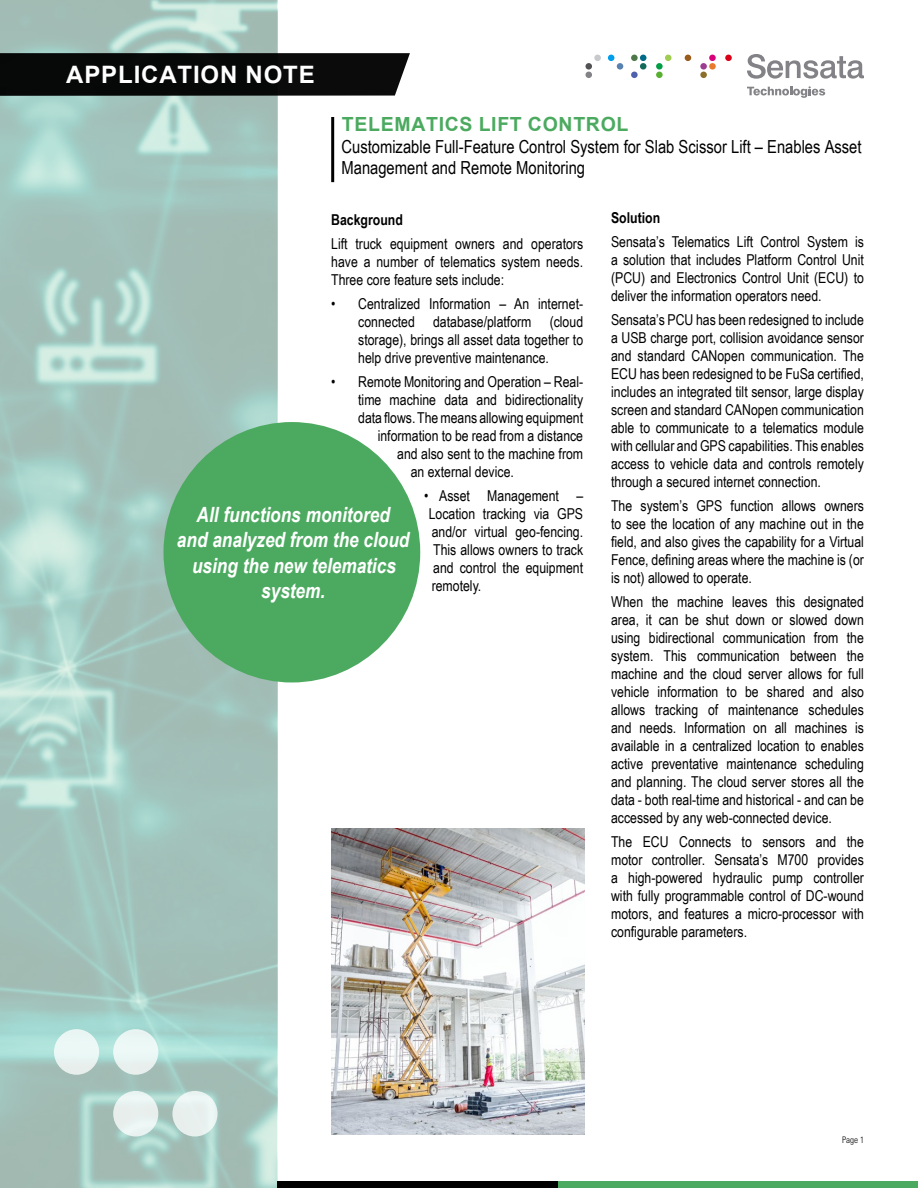
<style>
.page{position:relative;width:918px;height:1188px;background:#fff}
.page>*{position:absolute;margin:0;border:0;box-sizing:border-box;transform-origin:0 0}
.t1{font:700 24px "Arial";letter-spacing:.035em;color:#fff}
.t2{font:italic 700 21px/25.2px "Arial Narrow";color:#fff;text-align:center}
.t3{font:700 19.5px "Arial";letter-spacing:.035em;color:#4caa60}
.t4{font:18px/21.6px "Arial Narrow";color:#000}
.t5{font:15px/18px "Arial Narrow";color:#000;text-align:justify}
.t6{font:700 15px "Arial Narrow";color:#000}
.t7{font:300 condensed 9px "Univers";color:#000}
</style>
<div class="page">
<img style="left:0;top:0;width:277px;height:1188px">
<svg style="left:747px;top:54px;width:117px;height:25px"></svg>
<svg style="left:747px;top:86px;width:78px;height:12px"></svg>
<div style="left:585px;top:72px;width:7px;height:6px;background:#828287;border-radius:50%"></div>
<svg style="left:608px;top:55px;width:6px;height:6px"></svg>
<div style="left:617px;top:63px;width:6px;height:7px;background:#5982b0;border-radius:50%"></div>
<div style="left:631px;top:55px;width:7px;height:6px;background:#4f784a;border-radius:50%"></div>
<svg style="left:640px;top:55px;width:6px;height:6px"></svg>
<div style="left:640px;top:63px;width:6px;height:7px;background:#146b5c;border-radius:50%"></div>
<div style="left:631px;top:72px;width:7px;height:6px;background:#4f61ad;border-radius:50%"></div>
<svg style="left:665px;top:55px;width:6px;height:6px"></svg>
<div style="left:656px;top:63px;width:7px;height:7px;background:#009e45;border-radius:50%"></div>
<div style="left:656px;top:72px;width:7px;height:6px;background:#59b030;border-radius:50%"></div>
<div style="left:709px;top:55px;width:7px;height:6px;background:#d9007a;border-radius:50%"></div>
<div style="left:700px;top:63px;width:7px;height:7px;background:#9c3d91;border-radius:50%"></div>
<div style="left:709px;top:63px;width:7px;height:7px;background:#e87a2b;border-radius:50%"></div>
<div style="left:700px;top:72px;width:7px;height:6px;background:#8c7029;border-radius:50%"></div>
<div style="left:725px;top:55px;width:7px;height:6px;background:#d90017;border-radius:50%"></div>
<div style="left:594px;top:55px;width:7px;height:6px;background:#c7c9cc;border-radius:50%"></div>
<div style="left:585px;top:63px;width:7px;height:7px;background:#525254;border-radius:50%"></div>
<svg style="left:685px;top:55px;width:6px;height:6px"></svg>
<hr style="left:331px;top:117px;width:3px;height:65px;background:#000">
<div style="left:557px;top:1181px;width:361px;height:7px;background:#4caa60"></div>
<div style="left:277px;top:1181px;width:280px;height:7px;background:#000"></div>
<div style="left:0;top:53px;width:410px;height:43px;background:#070908"></div>
<div style="left:54px;top:1029px;width:45px;height:46px;background:#e9f6f5;border-radius:50%"></div>
<div style="left:113px;top:1091px;width:45px;height:45px;background:#e8f2f0;border-radius:50%"></div>
<div style="left:113px;top:1029px;width:45px;height:46px;background:#e9f6f5;border-radius:50%"></div>
<div style="left:172px;top:1091px;width:46px;height:45px;background:#e8f1ef;border-radius:50%"></div>
<div style="left:164px;top:422px;width:256px;height:260px;background:#4caa60;border-radius:50%"></div>
<img style="left:331px;top:828px;width:253px;height:307px">
<h1 class="t1" style="left:66px;top:57px;width:250px">APPLICATION NOTE</h1>
<h3 class="t3" style="left:342px;top:111px;width:288px">TELEMATICS LIFT CONTROL</h3>
<p class="t4" style="left:342px;top:135px;width:522px">Customizable Full-Feature Control System for Slab Scissor Lift – Enables Asset<br>Management and Remote Monitoring</p>
<p class="t6" style="left:331px;top:209px;width:73px">Background</p>
<p class="t5" style="left:331px;top:234px;width:254px">Lift truck equipment owners and operators have a number of telematics system needs.<br>Three core feature sets include:</p>
<p class="t5" style="left:358px;top:294px;width:226px;text-indent:-27px">• Centralized Information – An internet&shy;connected database/platform (cloud storage), brings all asset data together to help drive preventive maintenance.</p>
<p class="t5" style="left:331px;top:372px;width:253px">• Remote Monitoring and Operation – Real-</p>
<p class="t5" style="left:358px;top:390px;width:226px">time machine data and bidirectionality</p>
<p class="t5" style="left:358px;top:408px;width:226px">data flows. The means allowing equipment</p>
<p class="t5" style="left:378px;top:426px;width:207px">information to be read from a distance</p>
<p class="t5" style="left:397px;top:444px;width:188px">and also sent to the machine from</p>
<p class="t5" style="left:411px;top:462px;width:105px">an external device.</p>
<p class="t5" style="left:424px;top:486px;width:160px">• Asset Management –</p>
<p class="t5" style="left:429px;top:504px;width:156px">Location tracking via GPS</p>
<p class="t5" style="left:432px;top:522px;width:153px">and/or virtual geo-fencing.</p>
<p class="t5" style="left:433px;top:540px;width:151px">This allows owners to track</p>
<p class="t5" style="left:433px;top:558px;width:151px">and control the equipment</p>
<p class="t5" style="left:432px;top:576px;width:51px">remotely.</p>
<p class="t6" style="left:611px;top:206px;width:51px">Solution</p>
<p class="t5" style="left:611px;top:232px;width:254px">Sensata’s Telematics Lift Control System is a solution that includes Platform Control Unit (PCU) and Electronics Control Unit (ECU) to deliver the information operators need.</p>
<p class="t5" style="left:611px;top:310px;width:254px">Sensata’s PCU has been redesigned to include a USB charge port, collision avoidance sensor and standard CANopen communication. The ECU has been redesigned to be FuSa certified, includes an integrated tilt sensor, large display screen and standard CANopen communication able to communicate to a telematics module with cellular and GPS capabilities. This enables access to vehicle data and controls remotely through a secured internet connection.</p>
<p class="t5" style="left:611px;top:496px;width:254px">The system’s GPS function allows owners to see the location of any machine out in the field, and also gives the capability for a Virtual Fence, defining areas where the machine is (or is not) allowed to operate.</p>
<p class="t5" style="left:611px;top:592px;width:254px">When the machine leaves this designated area, it can be shut down or slowed down using bidirectional communication from the system. This communication between the machine and the cloud server allows for full vehicle information to be shared and also allows tracking of maintenance schedules and needs. Information on all machines is available in a centralized location to enables active preventative maintenance scheduling and planning. The cloud server stores all the data - both real-time and historical - and can be accessed by any web-connected device.</p>
<p class="t5" style="left:611px;top:832px;width:254px">The ECU Connects to sensors and the motor controller. Sensata’s M700 provides a high-powered hydraulic pump controller with fully programmable control of DC-wound motors, and features a micro-processor with configurable parameters.</p>
<h2 class="t2" style="left:177px;top:501px;width:234px">All functions monitored<br>and analyzed from the cloud using the new telematics system.</h2>
<p class="t7" style="left:842px;top:1135px;width:23px">Page 1</p>
</div>
